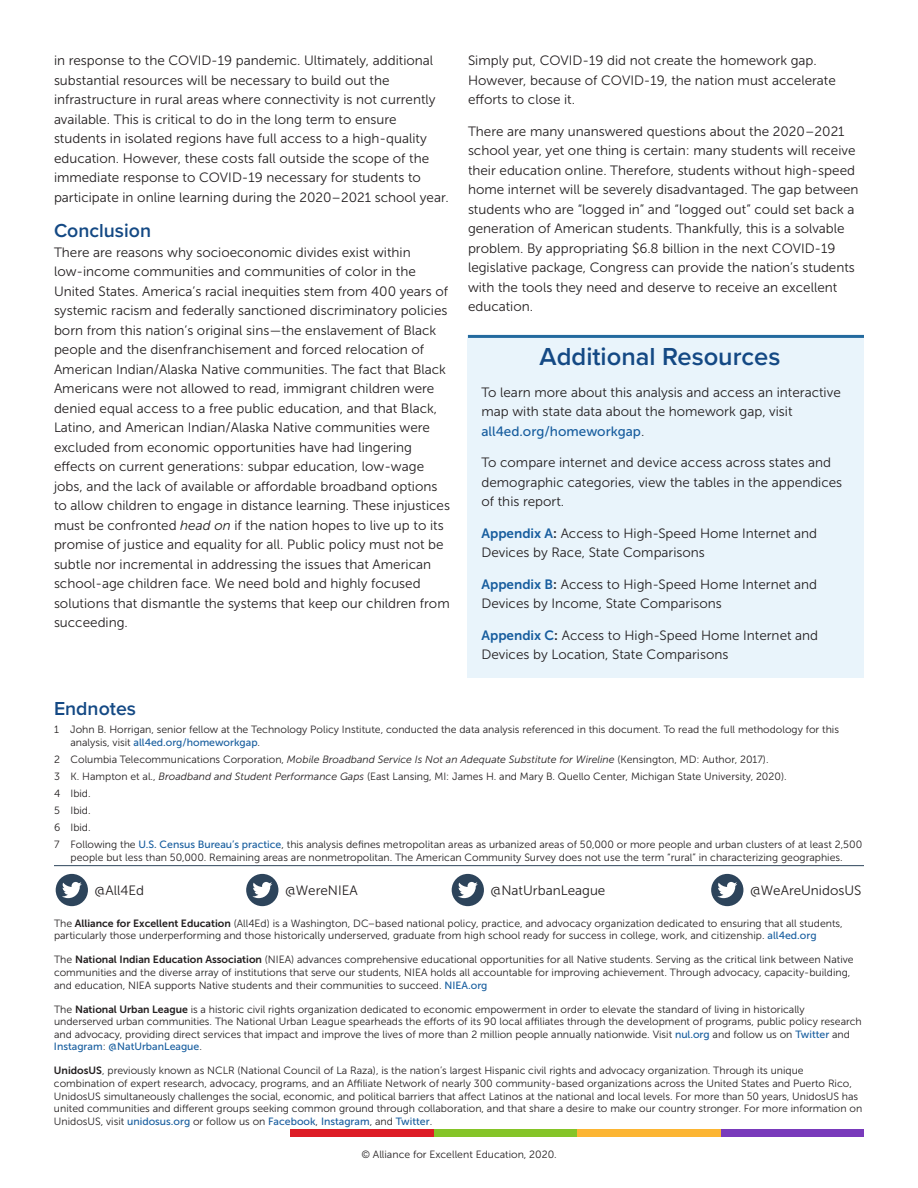
<style>
.page{position:relative;width:918px;height:1188px;background:#fff}
.page>*{position:absolute;margin:0;border:0;box-sizing:border-box;transform-origin:0 0}
.Section_Heading_-_Le{font:600 25.5px "Proxima Nova";color:#144984}
.Section_Heading_-_Le-2{font:600 19.5px "Proxima Nova";color:#144984}
.Section_Heading_-_Le-3{font:13.5px/19.5px "Museo Sans 300";color:#231f20}
.Body_Text{font:13.5px "Museo Sans 300";color:#231f20}
.Boilerplate_Text{font:10.5px/12.6px "Museo Sans 300";color:#231f20}
.Endnote_Text{font:10.5px/12.6px "Museo Sans 300";color:#231f20}
.Photo_Credit{font:10.5px "Museo Sans 300";color:#231f20}
.s1{font-style:italic}
.s2{font-family:"Museo Sans 500";color:#175d9e}
.s3{font-family:"Museo Sans 700";color:#175d9e}
.s4{font-family:"Museo Sans 700"}
</style>
<div class="page">
<div style="left:452px;top:874px;width:32px;height:32px;background:#2d445b;border-radius:50%"></div>
<svg style="left:458px;top:882px;width:20px;height:16px"></svg>
<div style="left:468px;top:335px;width:396px;height:342px;background:#e9f4fb"></div>
<hr style="left:468px;top:335px;width:396px;height:3px;background:#236a9e">
<div style="left:720px;top:1130px;width:144px;height:7px;background:#793abb"></div>
<div style="left:577px;top:1130px;width:143px;height:7px;background:#fcb533"></div>
<div style="left:433px;top:1130px;width:144px;height:7px;background:#85c428"></div>
<div style="left:290px;top:1130px;width:143px;height:7px;background:#dd1d26"></div>
<div style="left:711px;top:874px;width:32px;height:32px;background:#2d445b;border-radius:50%"></div>
<svg style="left:717px;top:882px;width:20px;height:16px"></svg>
<hr style="left:54px;top:865px;width:810px;height:1px;background:#2d445b">
<div style="left:56px;top:874px;width:32px;height:32px;background:#2d445b;border-radius:50%"></div>
<svg style="left:62px;top:882px;width:20px;height:16px"></svg>
<div style="left:246px;top:874px;width:32px;height:32px;background:#2d445b;border-radius:50%"></div>
<svg style="left:252px;top:882px;width:20px;height:16px"></svg>
<p class="Section_Heading_-_Le-3" style="left:54px;top:51px;width:396px">in response to the COVID-19 pandemic. Ultimately, additional substantial resources will be necessary to build out the infrastructure in rural areas where connectivity is not currently available. This is critical to do in the long term to ensure students in isolated regions have full access to a high-quality education. However, these costs fall outside the scope of the immediate response to COVID-19 necessary for students to participate in online learning during the 2020–2021 school year.</p>
<p class="Section_Heading_-_Le-2" style="left:54px;top:216px;width:99px">Conclusion</p>
<p class="Section_Heading_-_Le-3" style="left:54px;top:242px;width:398px">There are reasons why socioeconomic divides exist within low-income communities and communities of color in the United States. America’s racial inequities stem from 400 years of systemic racism and federally sanctioned discriminatory policies born from this nation’s original sins—the enslavement of Black people and the disenfranchisement and forced relocation of American Indian/Alaska Native communities. The fact that Black Americans were not allowed to read, immigrant children were denied equal access to a free public education, and that Black, Latino, and American Indian/Alaska Native communities were excluded from economic opportunities have had lingering effects on current generations: subpar education, low-wage jobs, and the lack of available or affordable broadband options to allow children to engage in distance learning. These injustices must be confronted <span class="s1">head on</span> if the nation hopes to live up to its promise of justice and equality for all. Public policy must not be subtle nor incremental in addressing the issues that American school-age children face. We need bold and highly focused solutions that dismantle the systems that keep our children from succeeding.</p>
<p class="Section_Heading_-_Le-3" style="left:468px;top:51px;width:369px">Simply put, COVID-19 did not create the homework gap.<br>However, because of COVID-19, the nation must accelerate efforts to close it.</p>
<p class="Section_Heading_-_Le-3" style="left:468px;top:122px;width:392px">There are many unanswered questions about the 2020–2021 school year, yet one thing is certain: many students will receive their education online. Therefore, students without high-speed home internet will be severely disadvantaged. The gap between students who are “logged in” and “logged out” could set back a generation of American students. Thankfully, this is a solvable problem. By appropriating $6.8 billion in the next COVID-19 legislative package, Congress can provide the nation’s students with the tools they need and deserve to receive an excellent education.</p>
<p class="Section_Heading_-_Le" style="left:540px;top:338px;width:242px">Additional Resources</p>
<p class="Section_Heading_-_Le-3" style="left:482px;top:382px;width:361px">To learn more about this analysis and access an interactive map with state data about the homework gap, visit <span class="s2">all4ed.org/homeworkgap</span>.</p>
<p class="Section_Heading_-_Le-3" style="left:482px;top:453px;width:362px">To compare internet and device access across states and demographic categories, view the tables in the appendices of this report.</p>
<p class="Section_Heading_-_Le-3" style="left:482px;top:523px;width:337px"><span class="s3">Appendix A</span><span class="s4">:</span> Access to High-Speed Home Internet and<br>Devices by Race, State Comparisons</p>
<p class="Section_Heading_-_Le-3" style="left:482px;top:574px;width:337px"><span class="s3">Appendix B</span><span class="s4">:</span> Access to High-Speed Home Internet and<br>Devices by Income, State Comparisons</p>
<p class="Section_Heading_-_Le-3" style="left:482px;top:625px;width:338px"><span class="s3">Appendix C</span><span class="s4">:</span> Access to High-Speed Home Internet and<br>Devices by Location, State Comparisons</p>
<p class="Section_Heading_-_Le-2" style="left:54px;top:693px;width:84px">Endnotes</p>
<p class="Endnote_Text" style="left:70px;top:723px;width:770px;text-indent:-16px">1 John B. Horrigan, senior fellow at the Technology Policy Institute, conducted the data analysis referenced in this document. To read the full methodology for this analysis, visit <span class="s2">all4ed.org/homeworkgap</span>.</p>
<p class="Endnote_Text" style="left:54px;top:753px;width:716px">2 Columbia Telecommunications Corporation, <span class="s1">Mobile Broadband Service Is Not an Adequate Substitute for Wireline</span> (Kensington, MD: Author, 2017).</p>
<p class="Endnote_Text" style="left:54px;top:770px;width:734px">3 K. Hampton et al., <span class="s1">Broadband and Student Performance Gaps</span> (East Lansing, MI: James H. and Mary B. Quello Center, Michigan State University, 2020).</p>
<p class="Endnote_Text" style="left:54px;top:787px;width:38px">4 Ibid.</p>
<p class="Endnote_Text" style="left:54px;top:804px;width:38px">5 Ibid.</p>
<p class="Endnote_Text" style="left:54px;top:821px;width:38px">6 Ibid.</p>
<p class="Endnote_Text" style="left:54px;top:838px;width:810px;text-align:center">7 Following the <span class="s2">U.S. Census Bureau’s practice</span>, this analysis defines metropolitan areas as urbanized areas of 50,000 or more people and urban clusters of at least 2,500 people but less than 50,000. Remaining areas are nonmetropolitan. The American Community Survey does not use the term “rural” in characterizing geographies.</p>
<p class="Body_Text" style="left:750px;top:883px;width:113px">@WeAreUnidosUS</p>
<p class="Boilerplate_Text" style="left:54px;top:917px;width:790px">The <span class="s4">Alliance for Excellent Education</span> (All4Ed) is a Washington, DC–based national policy, practice, and advocacy organization dedicated to ensuring that all students, particularly those underperforming and those historically underserved, graduate from high school ready for success in college, work, and citizenship. <span class="s2">all4ed.org</span></p>
<p class="Boilerplate_Text" style="left:54px;top:954px;width:801px">The <span class="s4">National Indian Education Association</span> (NIEA) advances comprehensive educational opportunities for all Native students. Serving as the critical link between Native communities and the diverse array of institutions that serve our students, NIEA holds all accountable for improving achievement. Through advocacy, capacity-building, and education, NIEA supports Native students and their communities to succeed. <span class="s2">NIEA.org</span></p>
<p class="Boilerplate_Text" style="left:54px;top:1003px;width:809px">The <span class="s4">National Urban League</span> is a historic civil rights organization dedicated to economic empowerment in order to elevate the standard of living in historically underserved urban communities. The National Urban League spearheads the efforts of its 90 local affiliates through the development of programs, public policy research and advocacy, providing direct services that impact and improve the lives of more than 2 million people annually nationwide. Visit <span class="s2">nul.org</span> and follow us on <span class="s2">Twitter</span> and <span class="s2">Instagram</span>: <span class="s2">@NatUrbanLeague</span>.</p>
<p class="Boilerplate_Text" style="left:54px;top:1065px;width:810px"><span class="s4">UnidosUS</span>, previously known as NCLR (National Council of La Raza), is the nation’s largest Hispanic civil rights and advocacy organization. Through its unique combination of expert research, advocacy, programs, and an Affiliate Network of nearly 300 community-based organizations across the United States and Puerto Rico, UnidosUS simultaneously challenges the social, economic, and political barriers that affect Latinos at the national and local levels. For more than 50 years, UnidosUS has united communities and different groups seeking common ground through collaboration, and that share a desire to make our country stronger. For more information on UnidosUS, visit <span class="s2">unidosus.org</span> or follow us on <span class="s2">Facebook</span>, <span class="s2">Instagram</span>, and <span class="s2">Twitter</span>.</p>
<p class="Body_Text" style="left:95px;top:883px;width:51px">@All4Ed</p>
<p class="Body_Text" style="left:285px;top:883px;width:74px">@WereNIEA</p>
<p class="Body_Text" style="left:491px;top:883px;width:116px">@NatUrbanLeague</p>
<p class="Photo_Credit" style="left:361px;top:1149px;width:197px">© Alliance for Excellent Education, 2020.</p>
</div>
